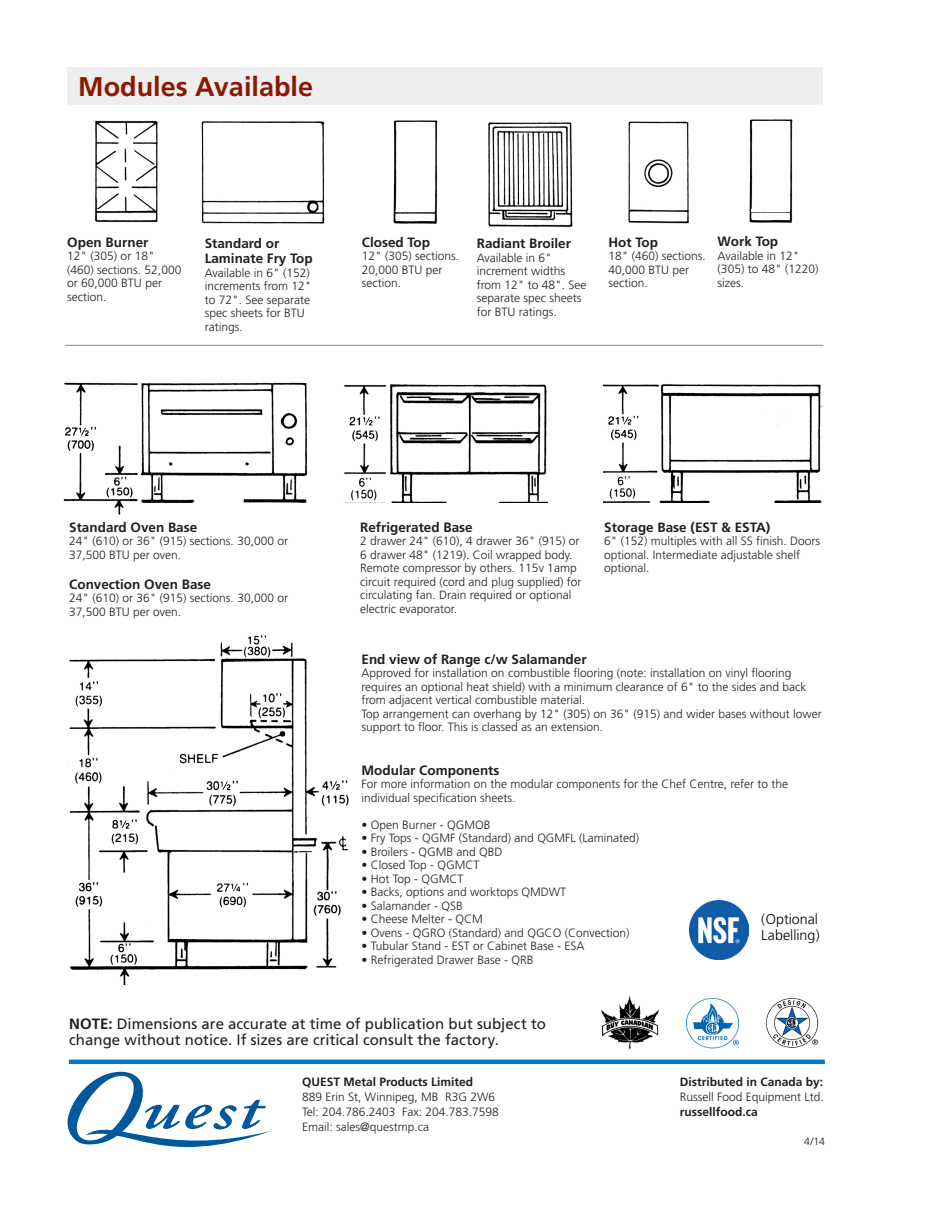
<style>
.page{position:relative;width:945px;height:1215px;background:#fff}
.page>*{position:absolute;margin:0;border:0;box-sizing:border-box;transform-origin:0 0}
.Intro_Text{font:700 27px "Frutiger";color:#891a02}
.Body_9_5pt{font:15px/16.5px "Frutiger";color:#231f20}
.PAGENAME-1_BOLD_17_2{font:300 14.25px "Frutiger";color:#000}
.Body_8pt{font:700 13.5px/15px "Frutiger";color:#231f20}
.Body_8pt-2{font:300 12px/13.5px "Frutiger";color:#231f20}
.Body_9_5pt-2{font:300 12px "Frutiger";color:#231f20}
.Body_9_5pt-3{font:700 12px "Frutiger";color:#231f20}
.PAGENAME-1_BOLD_17_2-2{font:300 10.5px "Frutiger";color:#231f20}
.s1{font-weight:700}
</style>
<div class="page">
<hr style="left:69px;top:1060px;width:756px;height:4px;background:#007ac2">
<svg style="left:67px;top:1072px;width:204px;height:75px"></svg>
<img style="left:68px;top:635px;width:281px;height:350px">
<img style="left:95px;top:120px;width:63px;height:103px">
<img style="left:201px;top:121px;width:124px;height:103px">
<img style="left:393px;top:120px;width:45px;height:104px">
<img style="left:488px;top:122px;width:85px;height:105px">
<img style="left:628px;top:121px;width:61px;height:103px">
<img style="left:63px;top:382px;width:245px;height:132px">
<img style="left:344px;top:384px;width:203px;height:119px">
<img style="left:603px;top:384px;width:220px;height:119px">
<hr style="left:65px;top:345px;width:759px;height:1px;background:#939598">
<div style="left:68px;top:68px;width:756px;height:37px;background:#eeeeef"></div>
<img style="left:601px;top:996px;width:58px;height:53px">
<img style="left:686px;top:998px;width:54px;height:51px">
<img style="left:765px;top:998px;width:54px;height:50px">
<img style="left:690px;top:900px;width:59px;height:59px">
<img style="left:749px;top:119px;width:44px;height:104px">
<hr style="left:752px;top:210px;width:38px;height:2px;background:#fff">
<p class="Intro_Text" style="left:78px;top:70px;width:236px">Modules Available</p>
<p class="Body_8pt" style="left:67px;top:235px;width:83px">Open Burner</p>
<p class="Body_8pt-2" style="left:67px;top:250px;width:116px">12" (305) or 18" (460) sections. 52,000 or 60,000 BTU per section.</p>
<p class="Body_8pt" style="left:205px;top:236px;width:110px">Standard or<br>Laminate Fry Top</p>
<p class="Body_8pt-2" style="left:205px;top:266px;width:108px">Available in 6" (152) increments from 12" to 72". See separate spec sheets for BTU ratings.</p>
<p class="Body_8pt" style="left:362px;top:235px;width:70px">Closed Top</p>
<p class="Body_8pt-2" style="left:362px;top:250px;width:99px">12" (305) sections.<br>20,000 BTU per section.</p>
<p class="Body_8pt" style="left:477px;top:236px;width:96px">Radiant Broiler</p>
<p class="Body_8pt-2" style="left:477px;top:251px;width:111px">Available in 6" increment widths from 12" to 48". See separate spec sheets for BTU ratings.</p>
<p class="Body_8pt" style="left:609px;top:235px;width:51px">Hot Top</p>
<p class="Body_8pt-2" style="left:609px;top:250px;width:99px">18" (460) sections.<br>40,000 BTU per section.</p>
<p class="Body_8pt" style="left:718px;top:234px;width:62px">Work Top</p>
<p class="Body_8pt-2" style="left:718px;top:249px;width:102px">Available in 12" (305) to 48" (1220) sizes.</p>
<p class="Body_8pt" style="left:69px;top:519px;width:130px">Standard Oven Base</p>
<p class="Body_8pt-2" style="left:69px;top:534px;width:220px">24" (610) or 36" (915) sections. 30,000 or<br>37,500 BTU per oven.</p>
<p class="Body_8pt" style="left:69px;top:576px;width:143px">Convection Oven Base</p>
<p class="Body_8pt-2" style="left:69px;top:591px;width:220px">24" (610) or 36" (915) sections. 30,000 or<br>37,500 BTU per oven.</p>
<p class="Body_8pt" style="left:360px;top:519px;width:114px">Refrigerated Base</p>
<p class="Body_8pt-2" style="left:360px;top:534px;width:223px">2 drawer 24" (610), 4 drawer 36" (915) or 6 drawer 48" (1219). Coil wrapped body.<br>Remote compressor by others. 115v 1amp circuit required (cord and plug supplied) for circulating fan. Drain required or optional electric evaporator.</p>
<p class="Body_8pt" style="left:362px;top:651px;width:227px">End view of Range c/w Salamander</p>
<p class="Body_8pt-2" style="left:362px;top:666px;width:446px">Approved for installation on combustible flooring (note: installation on vinyl flooring requires an optional heat shield) with a minimum clearance of 6" to the sides and back from adjacent vertical combustible material.</p>
<p class="Body_8pt-2" style="left:362px;top:707px;width:462px">Top arrangement can overhang by 12" (305) on 36" (915) and wider bases without lower support to floor. This is classed as an extension.</p>
<p class="Body_8pt" style="left:362px;top:762px;width:139px">Modular Components</p>
<p class="Body_8pt-2" style="left:362px;top:777px;width:428px">For more information on the modular components for the Chef Centre, refer to the individual specification sheets.</p>
<p class="Body_8pt-2" style="left:362px;top:818px;width:130px">• Open Burner - QGMOB</p>
<p class="Body_8pt-2" style="left:362px;top:831px;width:279px">• Fry Tops - QGMF (Standard) and QGMFL (Laminated)</p>
<p class="Body_8pt-2" style="left:362px;top:845px;width:143px">• Broilers - QGMB and QBD</p>
<p class="Body_8pt-2" style="left:362px;top:858px;width:120px">• Closed Top - QGMCT</p>
<p class="Body_8pt-2" style="left:362px;top:872px;width:104px">• Hot Top - QGMCT</p>
<p class="Body_8pt-2" style="left:362px;top:885px;width:206px">• Backs, options and worktops QMDWT</p>
<p class="Body_8pt-2" style="left:362px;top:899px;width:103px">• Salamander - QSB</p>
<p class="Body_8pt-2" style="left:362px;top:912px;width:123px">• Cheese Melter - QCM</p>
<p class="Body_8pt-2" style="left:362px;top:926px;width:269px">• Ovens - QGRO (Standard) and QGCO (Convection)</p>
<p class="Body_8pt-2" style="left:362px;top:939px;width:224px">• Tubular Stand - EST or Cabinet Base - ESA</p>
<p class="Body_8pt-2" style="left:362px;top:953px;width:174px">• Refrigerated Drawer Base - QRB</p>
<p class="Body_8pt" style="left:604px;top:519px;width:168px">Storage Base (EST &amp; ESTA)</p>
<p class="Body_8pt-2" style="left:604px;top:534px;width:218px">6" (152) multiples with all SS finish. Doors optional. Intermediate adjustable shelf optional.</p>
<p class="PAGENAME-1_BOLD_17_2" style="left:761px;top:911px;width:58px">(Optional</p>
<p class="PAGENAME-1_BOLD_17_2" style="left:761px;top:927px;width:60px">Labelling)</p>
<p class="Body_9_5pt" style="left:69px;top:1015px;width:478px"><span class="s1">NOTE:</span> Dimensions are accurate at time of publication but subject to change without notice. If sizes are critical consult the factory.</p>
<p class="Body_9_5pt-3" style="left:302px;top:1075px;width:173px">QUEST Metal Products Limited</p>
<p class="Body_9_5pt-2" style="left:302px;top:1090px;width:195px">889 Erin St, Winnipeg, MB R3G 2W6</p>
<p class="Body_9_5pt-2" style="left:302px;top:1105px;width:198px">Tel: 204.786.2403 Fax: 204.783.7598</p>
<p class="Body_9_5pt-2" style="left:302px;top:1120px;width:128px">Email: sales@questmp.ca</p>
<p class="Body_9_5pt-3" style="left:680px;top:1075px;width:145px">Distributed in Canada by:</p>
<p class="Body_9_5pt-2" style="left:680px;top:1090px;width:146px">Russell Food Equipment Ltd.</p>
<p class="Body_9_5pt-3" style="left:680px;top:1105px;width:79px">russellfood.ca</p>
<p class="PAGENAME-1_BOLD_17_2-2" style="left:804px;top:1135px;width:22px">4/14</p>
</div>
